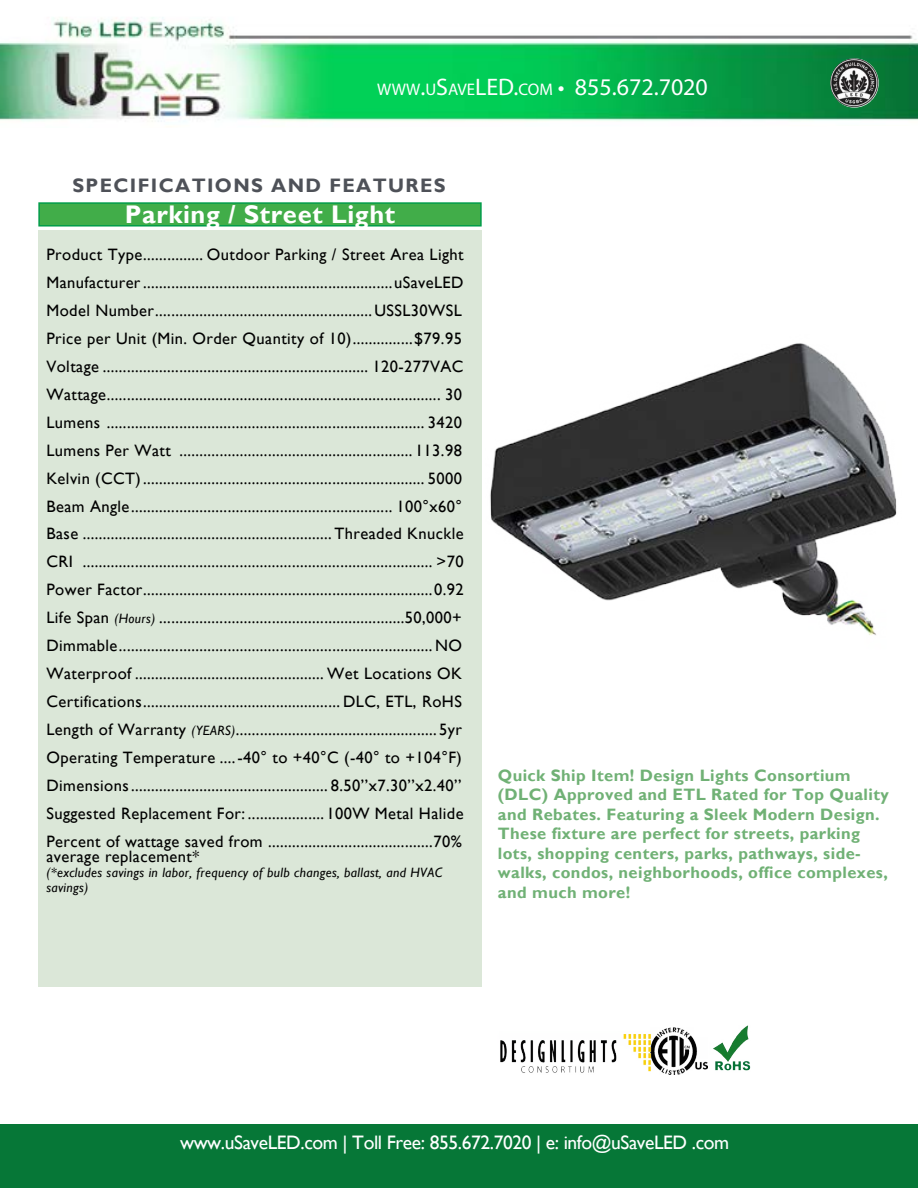
<style>
.page{position:relative;width:918px;height:1188px;background:#fff}
.page>*{position:absolute;margin:0;border:0;box-sizing:border-box;transform-origin:0 0}
.t1{font:700 25.5px "Gill Sans";letter-spacing:.025em;color:#fff}
.t2{font:24px "Myriad Pro";color:#fff}
.t3{font:19.5px "Gill Sans";letter-spacing:-.02em;color:#fff}
.t4{font:700 19.5px "Gill Sans";letter-spacing:.07em;color:#4e5158}
.t5{font:16.5px/27.9px "Gill Sans";letter-spacing:.025em;color:#000;text-align:justify}
.t6{font:700 16.5px/19.5px "Gill Sans";letter-spacing:.025em;color:#70b175}
.t7{font:italic 13.5px/15px "Gill Sans";letter-spacing:.025em;color:#000}
.s1{font-size:16.8px}
.s2{font-style:italic;font-size:13.5px}
</style>
<div class="page">
<div style="left:38px;top:230px;width:444px;height:757px;background:#dbe7d8"></div>
<div style="left:38px;top:202px;width:444px;height:25px;background:#41ad49;border:2px solid #019c49"></div>
<div style="left:0;top:1124px;width:918px;height:64px;background:#067737"></div>
<img style="left:0;top:17px;width:918px;height:105px">
<img style="left:830px;top:58px;width:49px;height:50px;border-radius:25px">
<img style="left:713px;top:1026px;width:38px;height:45px">
<img style="left:653px;top:1028px;width:54px;height:47px">
<img style="left:490px;top:343px;width:407px;height:292px">
<img style="left:500px;top:1034px;width:153px;height:39px">
<h2 class="t2" style="left:377px;top:72px;width:332px"><span class="s1">WWW</span>.<span class="s1">U</span>S<span class="s1">AVE</span>LED.<span class="s1">COM</span> • 855.672.7020</h2>
<p class="t4" style="left:72px;top:173px;width:375px">SPECIFICATIONS AND FEATURES</p>
<h1 class="t1" style="left:125px;top:199px;width:272px">Parking / Street Light</h1>
<p class="t5" style="left:46px;top:241px;width:419px">Product Type............... Outdoor Parking / Street Area Light Manufacturer..............................................................uSaveLED Model Number......................................................USSL30WSL Price per Unit (Min. Order Quantity of 10)...............$79.95<br>Voltage .................................................................. 120-277VAC Wattage................................................................................... 30<br>Lumens ............................................................................... 3420<br>Lumens Per Watt .......................................................... 113.98<br>Kelvin (CCT)...................................................................... 5000<br>Beam Angle................................................................. 100°x60° Base .............................................................. Threaded Knuckle CRI ....................................................................................... &gt;70<br>Power Factor........................................................................0.92<br>Life Span <span class="s2">(Hours)</span> .............................................................50,000+ Dimmable..............................................................................NO Waterproof ............................................... Wet Locations OK Certifications................................................. DLC, ETL, RoHS Length of Warranty <span class="s2">(YEARS)</span>.................................................. 5yr Operating Temperature ....-40° to +40°C (-40° to +104°F)<br>Dimensions................................................. 8.50’’x7.30’’x2.40’’ Suggested Replacement For: ................... 100W Metal Halide Percent of wattage saved from .........................................70%</p>
<p class="t5" style="left:46px;top:843px;width:154px">average replacement*</p>
<p class="t7" style="left:46px;top:865px;width:397px">(*excludes savings in labor, frequency of bulb changes, ballast, and HVAC savings)</p>
<p class="t6" style="left:498px;top:766px;width:392px">Quick Ship Item! Design Lights Consortium (DLC) Approved and ETL Rated for Top Quality and Rebates. Featuring a Sleek Modern Design.<br>These fixture are perfect for streets, parking lots, shopping centers, parks, pathways, side&shy;walks, condos, neighborhoods, office complexes, and much more!</p>
<p class="t3" style="left:180px;top:1131px;width:551px">www.uSaveLED.com | Toll Free: 855.672.7020 | e: info@uSaveLED .com</p>
</div>
